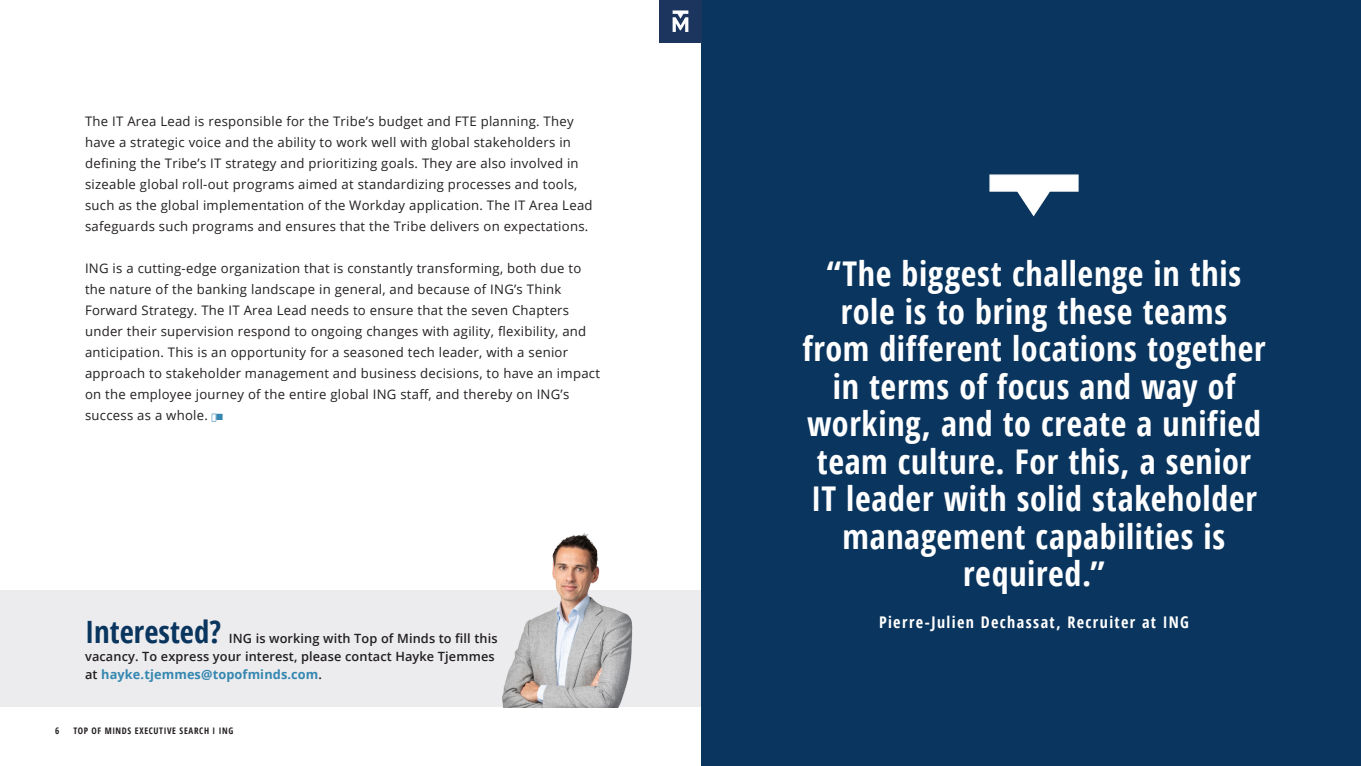
<style>
.page{position:relative;width:1361px;height:766px;background:#fff}
.page>*{position:absolute;margin:0;border:0;box-sizing:border-box;transform-origin:0 0}
.Page_header_kopie{font:700 condensed 34.05px/37.5px "Open Sans";letter-spacing:.02em;color:#fff;text-align:center}
.t1{font:700 condensed 30.75px "Open Sans";color:#0a355e}
.t2{font:700 condensed 16.12px "Open Sans";letter-spacing:.085em;color:#fff}
.t3{font:13.12px/21px "Open Sans";letter-spacing:.02em;color:#231f20}
.t4{font:600 12.75px/18px "Open Sans";letter-spacing:.01em;color:#231f20}
.t5{font:700 condensed 9px "Open Sans";letter-spacing:.07em;color:#231f20}
.s1{color:#3587b0}
.s2{font-weight:700;color:#3587b0}
</style>
<div class="page">
<div style="left:0;top:590px;width:702px;height:116px;background:#ececee"></div>
<div style="left:702px;top:0;width:659px;height:765px;background:#0a355e"></div>
<svg style="left:989px;top:174px;width:90px;height:43px"></svg>
<img style="left:502px;top:533px;width:131px;height:173px">
<div style="left:659px;top:0;width:43px;height:43px;background:#1c355e"></div>
<svg style="left:672px;top:10px;width:16px;height:22px"></svg>
<p class="t3" style="left:85px;top:110px;width:509px">The IT Area Lead is responsible for the Tribe’s budget and FTE planning. They have a strategic voice and the ability to work well with global stakeholders in defining the Tribe’s IT strategy and prioritizing goals. They are also involved in sizeable global roll-out programs aimed at standardizing processes and tools, such as the global implementation of the Workday application. The IT Area Lead safeguards such programs and ensures that the Tribe delivers on expectations.</p>
<p class="t3" style="left:85px;top:257px;width:516px">ING is a cutting-edge organization that is constantly transforming, both due to the nature of the banking landscape in general, and because of ING’s Think Forward Strategy. The IT Area Lead needs to ensure that the seven Chapters under their supervision respond to ongoing changes with agility, flexibility, and anticipation. This is an opportunity for a seasoned tech leader, with a senior approach to stakeholder management and business decisions, to have an impact on the employee journey of the entire global ING staff, and thereby on ING’s success as a whole. <span class="s1">■■</span></p>
<p class="t1" style="left:85px;top:609px;width:138px">Interested?</p>
<p class="t4" style="left:85px;top:628px;width:414px;text-indent:144px">ING is working with Top of Minds to fill this vacancy. To express your interest, please contact Hayke Tjemmes at <span class="s2">hayke.tjemmes@topofminds.com</span>.</p>
<p class="t5" style="left:55px;top:724px;width:6px">6</p>
<p class="t5" style="left:73px;top:724px;width:161px">TOP OF MINDS EXECUTIVE SEARCH I ING</p>
<p class="Page_header_kopie" style="left:802px;top:254px;width:464px">“The biggest challenge in this role is to bring these teams<br>from different locations together in terms of focus and way of working, and to create a unified team culture. For this, a senior<br>IT leader with solid stakeholder management capabilities is required.”</p>
<p class="t2" style="left:879px;top:610px;width:311px">Pierre-Julien Dechassat, Recruiter at ING</p>
</div>
